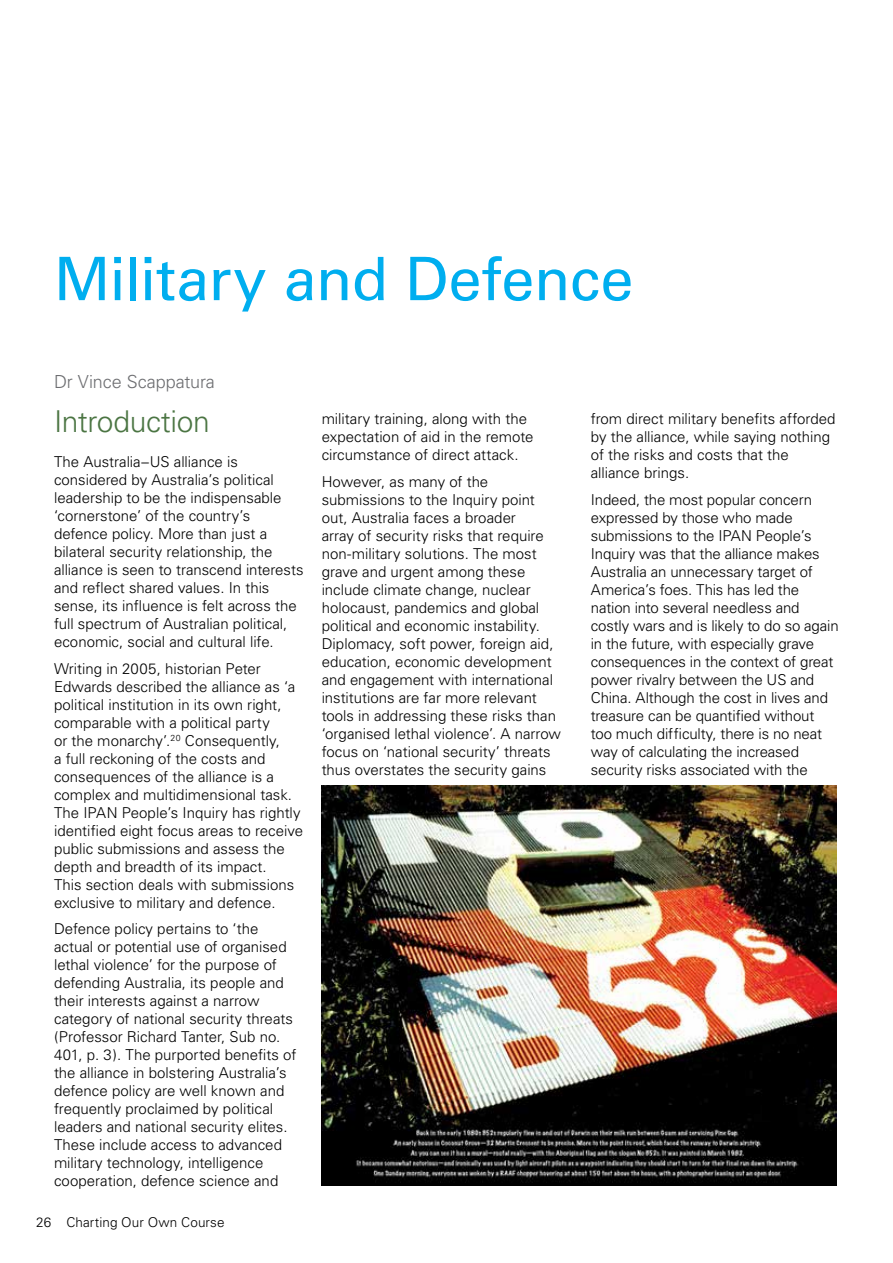
<style>
.page{position:relative;width:893px;height:1263px;background:#fff}
.page>*{position:absolute;margin:0;border:0;box-sizing:border-box;transform-origin:0 0}
.t1{font:60px "Univers";letter-spacing:-.01em;color:#00aeef}
.t2{font:300 30px "Univers";letter-spacing:-.01em;color:#4b7543}
.t3{font:300 18px "Univers";letter-spacing:-.005em;color:#6d6e71}
.t4{font:300 15px/18px "Univers";color:#000}
.t5{font:300 13.5px "Univers";letter-spacing:.005em;color:#000}
</style>
<div class="page">
<img style="left:322px;top:785px;width:514px;height:400px">
<h1 class="t1" style="left:54px;top:243px;width:581px">Military and Defence</h1>
<p class="t3" style="left:54px;top:370px;width:162px">Dr Vince Scappatura</p>
<h2 class="t2" style="left:54px;top:403px;width:157px">Introduction</h2>
<p class="t4" style="left:54px;top:453px;width:251px">The Australia–US alliance is considered by Australia’s political leadership to be the indispensable ‘cornerstone’ of the country’s defence policy. More than just a bilateral security relationship, the alliance is seen to transcend interests and reflect shared values. In this sense, its influence is felt across the full spectrum of Australian political, economic, social and cultural life.</p>
<p class="t4" style="left:54px;top:659px;width:251px">Writing in 2005, historian Peter Edwards described the alliance as ‘a political institution in its own right, comparable with a political party<br>or the monarchy’.<sup>20</sup> Consequently,<br>a full reckoning of the costs and consequences of the alliance is a complex and multidimensional task.<br>The IPAN People’s Inquiry has rightly identified eight focus areas to receive public submissions and assess the depth and breadth of its impact.<br>This section deals with submissions exclusive to military and defence.</p>
<p class="t4" style="left:54px;top:920px;width:244px">Defence policy pertains to ‘the actual or potential use of organised lethal violence’ for the purpose of defending Australia, its people and their interests against a narrow category of national security threats (Professor Richard Tanter, Sub no.<br>401, p. 3). The purported benefits of the alliance in bolstering Australia’s defence policy are well known and frequently proclaimed by political leaders and national security elites.<br>These include access to advanced military technology, intelligence cooperation, defence science and</p>
<p class="t5" style="left:36px;top:1214px;width:190px">26 Charting Our Own Course</p>
<p class="t4" style="left:322px;top:410px;width:213px">military training, along with the expectation of aid in the remote circumstance of direct attack.</p>
<p class="t4" style="left:322px;top:473px;width:241px">However, as many of the submissions to the Inquiry point out, Australia faces a broader<br>array of security risks that require non-military solutions. The most grave and urgent among these include climate change, nuclear holocaust, pandemics and global political and economic instability.<br>Diplomacy, soft power, foreign aid, education, economic development and engagement with international institutions are far more relevant tools in addressing these risks than ‘organised lethal violence’. A narrow focus on ‘national security’ threats thus overstates the security gains</p>
<p class="t4" style="left:591px;top:410px;width:246px">from direct military benefits afforded by the alliance, while saying nothing of the risks and costs that the alliance brings.</p>
<p class="t4" style="left:591px;top:491px;width:249px">Indeed, the most popular concern expressed by those who made submissions to the IPAN People’s Inquiry was that the alliance makes Australia an unnecessary target of America’s foes. This has led the nation into several needless and costly wars and is likely to do so again in the future, with especially grave consequences in the context of great power rivalry between the US and China. Although the cost in lives and treasure can be quantified without too much difficulty, there is no neat way of calculating the increased security risks associated with the</p>
</div>
